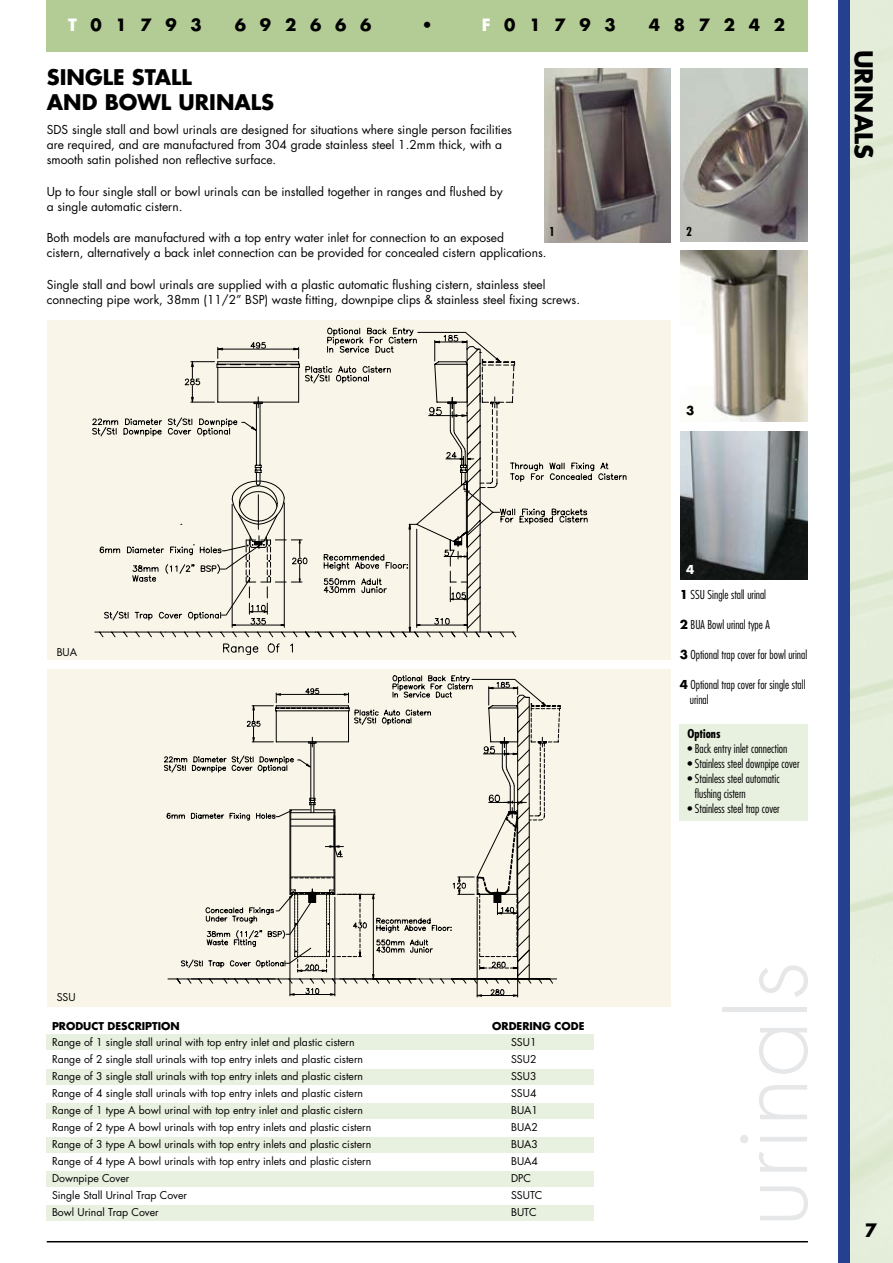
<style>
.page{position:relative;width:893px;height:1263px;background:#fff}
.page>*{position:absolute;margin:0;border:0;box-sizing:border-box;transform-origin:0 0}
.t1{font:300 102px "Futura";color:#e6e7e8}
.t2{font:700 24px "Futura";color:#000}
.t3{font:700 21px/25.2px "Futura";color:#000}
.t4{font:700 18px "Futura";color:#000}
.t5{font:700 16.5px "Futura";letter-spacing:.83em;color:#000}
.t6{font:300 condensed 16.5px "Futura";color:#000}
.t7{font:12px/15px "Futura";color:#000}
.t8{font:300 condensed 12px/15px "Futura";color:#000}
.t9{font:700 condensed 12px "Futura";color:#000}
.t10{font:700 12px "Futura";color:#000}
.t11{font:700 12px "Futura";color:#fff}
.t12{font:10.5px "Futura";color:#000}
.t13{font:700 10.5px "Futura";color:#000}
.s1{color:#fff}
.s2{font-weight:700;font-stretch:normal}
</style>
<div class="page">
<div style="left:838px;top:0;width:12px;height:1263px;background:#25408f"></div>
<div style="left:47px;top:0;width:761px;height:51px;background:#b3cc95"></div>
<hr style="left:47px;top:1241px;width:761px;height:1px;background:#000">
<img style="left:544px;top:68px;width:127px;height:175px">
<img style="left:680px;top:68px;width:128px;height:173px">
<div style="left:47px;top:320px;width:623px;height:340px;background:#f9f5e9"></div>
<svg style="left:234px;top:462px;width:392px;height:175px"></svg>
<svg style="left:92px;top:327px;width:423px;height:308px"></svg>
<div style="left:47px;top:669px;width:623px;height:337px;background:#f9f5e9"></div>
<svg style="left:543px;top:705px;width:18px;height:114px"></svg>
<svg style="left:543px;top:702px;width:5px;height:5px"></svg>
<svg style="left:392px;top:676px;width:151px;height:145px"></svg>
<svg style="left:164px;top:686px;width:366px;height:312px"></svg>
<div style="left:47px;top:1035px;width:547px;height:15px;background:#e8f0df"></div>
<div style="left:47px;top:1069px;width:547px;height:15px;background:#e8f0df"></div>
<div style="left:47px;top:1103px;width:547px;height:15px;background:#e8f0df"></div>
<div style="left:47px;top:1137px;width:547px;height:15px;background:#e8f0df"></div>
<div style="left:47px;top:1171px;width:547px;height:15px;background:#e8f0df"></div>
<div style="left:47px;top:1205px;width:547px;height:15px;background:#e8f0df"></div>
<img style="left:680px;top:431px;width:128px;height:148px">
<img style="left:680px;top:250px;width:128px;height:171px">
<div style="left:680px;top:724px;width:128px;height:96px;background:#e8f0df"></div>
<h3 class="t5" style="left:68px;top:13px;width:135px"><span class="s1">T</span>01793</h3>
<h3 class="t5" style="left:235px;top:13px;width:138px">692666</h3>
<h3 class="t6" style="left:424px;top:14px;width:8px">•</h3>
<h3 class="t5" style="left:482px;top:13px;width:136px"><span class="s1">F</span>01793</h3>
<h3 class="t5" style="left:649px;top:13px;width:138px">487242</h3>
<h3 class="t3" style="left:47px;top:64px;width:229px">SINGLE STALL<br>AND BOWL URINALS</h3>
<p class="t7" style="left:47px;top:122px;width:467px">SDS single stall and bowl urinals are designed for situations where single person facilities are required, and are manufactured from 304 grade stainless steel 1.2mm thick, with a smooth satin polished non reflective surface.</p>
<p class="t7" style="left:47px;top:183px;width:457px">Up to four single stall or bowl urinals can be installed together in ranges and flushed by a single automatic cistern.</p>
<p class="t7" style="left:47px;top:230px;width:501px">Both models are manufactured with a top entry water inlet for connection to an exposed<br>cistern, alternatively a back inlet connection can be provided for concealed cistern applications.</p>
<p class="t7" style="left:47px;top:276px;width:535px">Single stall and bowl urinals are supplied with a plastic automatic flushing cistern, stainless steel connecting pipe work, 38mm (11/2” BSP) waste fitting, downpipe clips &amp; stainless steel fixing screws.</p>
<p class="t9" style="left:549px;top:224px;width:7px">1</p>
<p class="t9" style="left:686px;top:224px;width:7px">2</p>
<p class="t10" style="left:686px;top:403px;width:10px">3</p>
<h2 class="t2" style="left:880px;top:50px;width:111px;rotate:90deg">URINALS</h2>
<p class="t12" style="left:57px;top:645px;width:22px">BUA</p>
<p class="t11" style="left:686px;top:561px;width:10px">4</p>
<p class="t8" style="left:680px;top:587px;width:88px"><span class="s2">1</span> SSU Single stall urinal</p>
<p class="t8" style="left:680px;top:617px;width:91px"><span class="s2">2</span> BUA Bowl urinal type A</p>
<p class="t8" style="left:680px;top:647px;width:129px"><span class="s2">3</span> Optional trap cover for bowl urinal</p>
<p class="t8" style="left:690px;top:677px;width:117px;text-indent:-10px"><span class="s2">4</span> Optional trap cover for single stall urinal</p>
<p class="t9" style="left:687px;top:725px;width:35px">Options</p>
<p class="t8" style="left:687px;top:740px;width:102px">• Back entry inlet connection</p>
<p class="t8" style="left:687px;top:755px;width:114px">• Stainless steel downpipe cover</p>
<p class="t8" style="left:695px;top:770px;width:86px;text-indent:-7px">• Stainless steel automatic flushing cistern</p>
<p class="t8" style="left:687px;top:800px;width:94px">• Stainless steel trap cover</p>
<p class="t12" style="left:57px;top:990px;width:20px">SSU</p>
<p class="t13" style="left:52px;top:1018px;width:129px">PRODUCT DESCRIPTION</p>
<p class="t13" style="left:492px;top:1018px;width:94px">ORDERING CODE</p>
<p class="t12" style="left:52px;top:1035px;width:304px">Range of 1 single stall urinal with top entry inlet and plastic cistern</p>
<p class="t12" style="left:511px;top:1035px;width:27px">SSU1</p>
<p class="t12" style="left:52px;top:1052px;width:313px">Range of 2 single stall urinals with top entry inlets and plastic cistern</p>
<p class="t12" style="left:511px;top:1052px;width:27px">SSU2</p>
<p class="t12" style="left:52px;top:1069px;width:313px">Range of 3 single stall urinals with top entry inlets and plastic cistern</p>
<p class="t12" style="left:511px;top:1069px;width:27px">SSU3</p>
<p class="t12" style="left:52px;top:1086px;width:313px">Range of 4 single stall urinals with top entry inlets and plastic cistern</p>
<p class="t12" style="left:511px;top:1086px;width:27px">SSU4</p>
<p class="t12" style="left:52px;top:1103px;width:312px">Range of 1 type A bowl urinal with top entry inlet and plastic cistern</p>
<p class="t12" style="left:511px;top:1103px;width:28px">BUA1</p>
<p class="t12" style="left:52px;top:1120px;width:321px">Range of 2 type A bowl urinals with top entry inlets and plastic cistern</p>
<p class="t12" style="left:511px;top:1120px;width:28px">BUA2</p>
<p class="t12" style="left:52px;top:1137px;width:321px">Range of 3 type A bowl urinals with top entry inlets and plastic cistern</p>
<p class="t12" style="left:511px;top:1137px;width:28px">BUA3</p>
<p class="t12" style="left:52px;top:1154px;width:321px">Range of 4 type A bowl urinals with top entry inlets and plastic cistern</p>
<p class="t12" style="left:511px;top:1154px;width:28px">BUA4</p>
<p class="t12" style="left:52px;top:1171px;width:79px">Downpipe Cover</p>
<p class="t12" style="left:511px;top:1171px;width:21px">DPC</p>
<p class="t12" style="left:52px;top:1188px;width:137px">Single Stall Urinal Trap Cover</p>
<p class="t12" style="left:511px;top:1188px;width:33px">SSUTC</p>
<p class="t12" style="left:52px;top:1205px;width:108px">Bowl Urinal Trap Cover</p>
<p class="t12" style="left:511px;top:1205px;width:27px">BUTC</p>
<h1 class="t1" style="left:704px;top:1227px;width:268px;rotate:-90deg">urinals</h1>
<h3 class="t4" style="left:865px;top:1218px;width:14px">7</h3>
</div>
